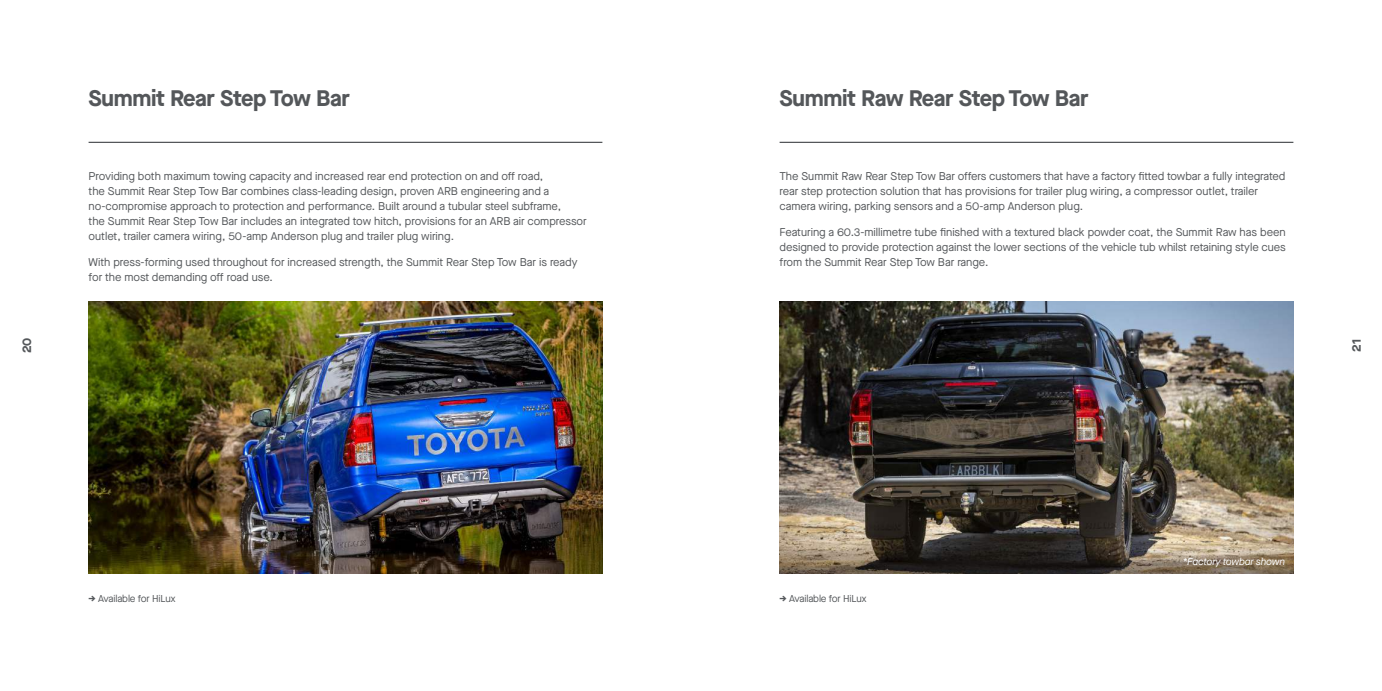
<style>
.page{position:relative;width:1382px;height:691px;background:#fff}
.page>*{position:absolute;margin:0;border:0;box-sizing:border-box;transform-origin:0 0}
.t1{font:700 22.5px "Maison Neue";letter-spacing:-.015em;color:#54575a}
.t2{font:700 12.5px "Maison Neue";color:#54575a}
.t3{font:11.25px/15px "Maison Neue";letter-spacing:-.005em;color:#54575a}
.t4{font:10px "Maison Neue";letter-spacing:-.015em;color:#54575a}
.t5{font:italic 10px "Maison Neue";letter-spacing:-.015em;color:#fff}
.s1{font-weight:700}
</style>
<div class="page">
<img style="left:89px;top:302px;width:513px;height:272px">
<hr style="left:89px;top:142px;width:513px;height:1px;background:#54575a">
<img style="left:780px;top:302px;width:513px;height:272px">
<hr style="left:780px;top:142px;width:513px;height:1px;background:#54575a">
<p class="t2" style="left:22px;top:353px;width:17px;rotate:-90deg">20</p>
<h1 class="t1" style="left:89px;top:89px;width:263px">Summit Rear Step Tow Bar</h1>
<p class="t3" style="left:89px;top:169px;width:500px">Providing both maximum towing capacity and increased rear end protection on and off road,<br>the Summit Rear Step Tow Bar combines class-leading design, proven ARB engineering and a no-compromise approach to protection and performance. Built around a tubular steel subframe,<br>the Summit Rear Step Tow Bar includes an integrated tow hitch, provisions for an ARB air compressor outlet, trailer camera wiring, 50-amp Anderson plug and trailer plug wiring.</p>
<p class="t3" style="left:89px;top:255px;width:491px">With press-forming used throughout for increased strength, the Summit Rear Step Tow Bar is ready for the most demanding off road use.</p>
<p class="t4" style="left:89px;top:594px;width:89px"><span class="s1">→</span> Available for HiLux</p>
<h1 class="t1" style="left:780px;top:89px;width:310px">Summit Raw Rear Step Tow Bar</h1>
<p class="t3" style="left:780px;top:169px;width:507px">The Summit Raw Rear Step Tow Bar offers customers that have a factory fitted towbar a fully integrated rear step protection solution that has provisions for trailer plug wiring, a compressor outlet, trailer camera wiring, parking sensors and a 50-amp Anderson plug.</p>
<p class="t3" style="left:780px;top:225px;width:508px;text-align:justify">Featuring a 60.3-millimetre tube finished with a textured black powder coat, the Summit Raw has been designed to provide protection against the lower sections of the vehicle tub whilst retaining style cues from the Summit Rear Step Tow Bar range.</p>
<p class="t2" style="left:1351px;top:352px;width:14px;rotate:-90deg">21</p>
<p class="t4" style="left:780px;top:594px;width:89px"><span class="s1">→</span> Available for HiLux</p>
<p class="t5" style="left:1182px;top:557px;width:104px">*Factory towbar shown</p>
</div>
